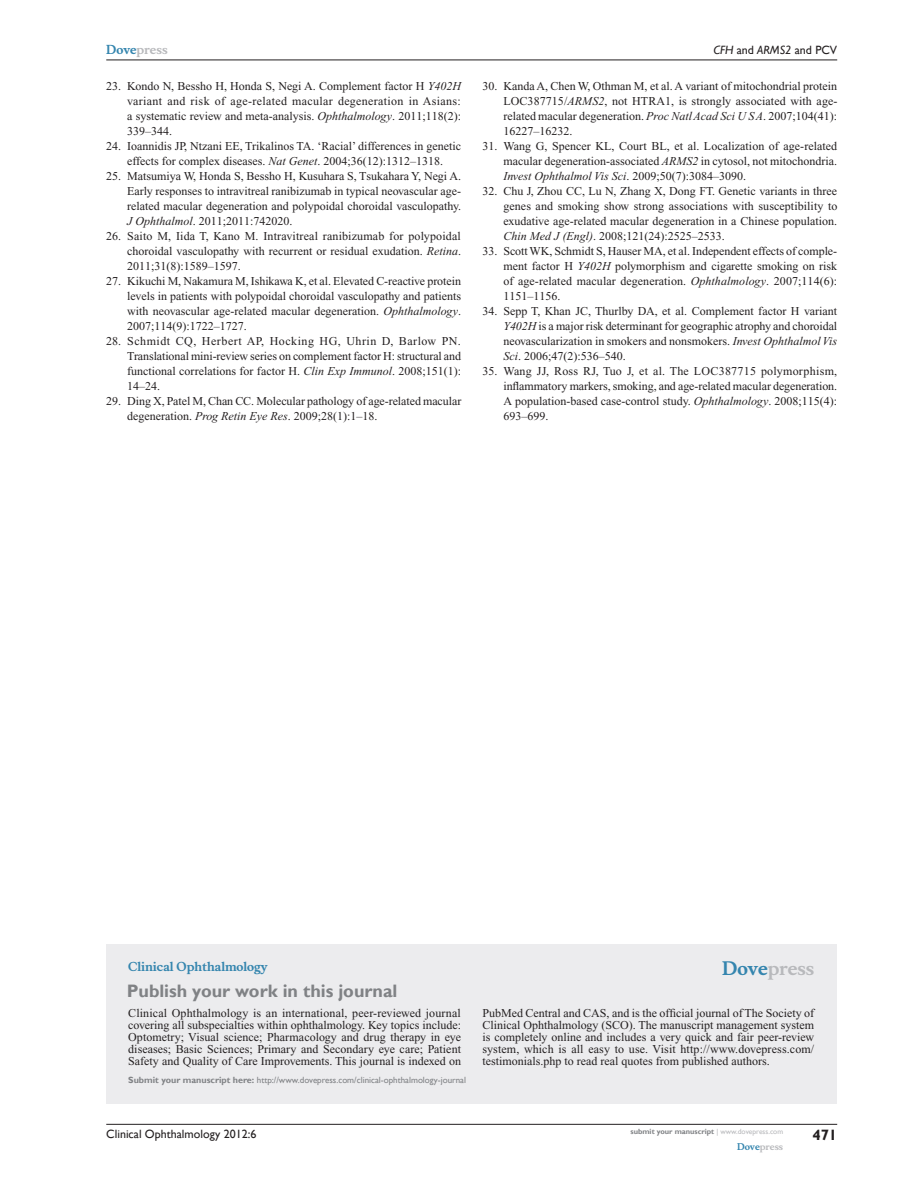
<style>
.page{position:relative;width:918px;height:1188px;background:#fff}
.page>*{position:absolute;margin:0;border:0;box-sizing:border-box;transform-origin:0 0}
.t1{font:700 18px "Gill Sans";color:#808285}
.t2{font:700 18px "Musee";color:#b8b9bc}
.t3{font:700 15px "Gill Sans";color:#231f20}
.t4{font:12px/15px "Times New Roman";color:#231f20;text-align:justify}
.t5{font:12px "Gill Sans";color:#231f20}
.t6{font:700 12px "Musee";color:#3485ae}
.t7{font:700 12px "Musee";color:#b8b9bc}
.t8{font:9px "Gill Sans";color:#808285}
.t9{font:700 9px "Musee";color:#b8b9bc}
.t10{font:700 7.5px "Gill Sans";color:#808285}
.s1{color:#3485ae}
.s2{font-style:italic}
.s3{font-weight:700}
.s4{font-weight:400;color:#b8b9bc}
</style>
<div class="page">
<div style="left:106px;top:944px;width:731px;height:159px;background:#ececee"></div>
<hr style="left:106px;top:1124px;width:731px;height:1px;background:#231f20">
<hr style="left:106px;top:60px;width:731px;height:1px;background:#231f20">
<p class="t7" style="left:106px;top:43px;width:63px"><span class="s1">Dove</span>press</p>
<p class="t4" style="left:127px;top:79px;width:335px;text-indent:-21px">23. Kondo N, Bessho H, Honda S, Negi A. Complement factor H <span class="s2">Y402H </span>variant and risk of age-related macular degeneration in Asians: a systematic review and meta-analysis. <span class="s2">Ophthalmology</span>. 2011;118(2):<br>339–344.</p>
<p class="t4" style="left:106px;top:139px;width:356px;text-align:center">24. Ioannidis JP, Ntzani EE, Trikalinos TA. ‘Racial’ differences in genetic effects for complex diseases. <span class="s2">Nat Genet</span>. 2004;36(12):1312–1318.</p>
<p class="t4" style="left:127px;top:169px;width:335px;text-indent:-21px">25. Matsumiya W, Honda S, Bessho H, Kusuhara S, Tsukahara Y, Negi A.<br>Early responses to intravitreal ranibizumab in typical neovascular age&shy;related macular degeneration and polypoidal choroidal vasculopathy.<br><span class="s2">J Ophthalmol</span>. 2011;2011:742020.</p>
<p class="t4" style="left:127px;top:229px;width:335px;text-indent:-21px">26. Saito M, Iida T, Kano M. Intravitreal ranibizumab for polypoidal choroidal vasculopathy with recurrent or residual exudation. <span class="s2">Retina</span>.<br>2011;31(8):1589–1597.</p>
<p class="t4" style="left:127px;top:274px;width:335px;text-indent:-21px">27. Kikuchi M, Nakamura M, Ishikawa K, et al. Elevated C-reactive protein levels in patients with polypoidal choroidal vasculopathy and patients with neovascular age-related macular degeneration. <span class="s2">Ophthalmology</span>.<br>2007;114(9):1722–1727.</p>
<p class="t4" style="left:127px;top:334px;width:335px;text-indent:-21px">28. Schmidt CQ, Herbert AP, Hocking HG, Uhrin D, Barlow PN.<br>Translational mini-review series on complement factor H: structural and functional correlations for factor H. <span class="s2">Clin Exp Immunol</span>. 2008;151(1):<br>14–24.</p>
<p class="t4" style="left:127px;top:394px;width:336px;text-indent:-21px">29. Ding X, Patel M, Chan CC. Molecular pathology of age-related macular degeneration. <span class="s2">Prog Retin Eye Res</span>. 2009;28(1):1–18.</p>
<p class="t5" style="left:713px;top:43px;width:125px"><span class="s2">CFH</span> and <span class="s2">ARMS2</span> and PCV</p>
<p class="t4" style="left:503px;top:79px;width:336px;text-indent:-21px">30. Kanda A, Chen W, Othman M, et al. A variant of mitochondrial protein LOC387715/<span class="s2">ARMS2</span>, not HTRA1, is strongly associated with age&shy;related macular degeneration. <span class="s2">Proc Natl Acad Sci U S A</span>. 2007;104(41):<br>16227–16232.</p>
<p class="t4" style="left:503px;top:139px;width:335px;text-indent:-21px">31. Wang G, Spencer KL, Court BL, et al. Localization of age-related macular degeneration-associated <span class="s2">ARMS2</span> in cytosol, not mitochondria.<br><span class="s2">Invest Ophthalmol Vis Sci</span>. 2009;50(7):3084–3090.</p>
<p class="t4" style="left:503px;top:184px;width:336px;text-indent:-21px">32. Chu J, Zhou CC, Lu N, Zhang X, Dong FT. Genetic variants in three genes and smoking show strong associations with susceptibility to exudative age-related macular degeneration in a Chinese population.<br><span class="s2">Chin Med J (Engl)</span>. 2008;121(24):2525–2533.</p>
<p class="t4" style="left:503px;top:244px;width:335px;text-indent:-21px">33. Scott WK, Schmidt S, Hauser MA, et al. Independent effects of comple&shy;ment factor H <span class="s2">Y402H</span> polymorphism and cigarette smoking on risk of age-related macular degeneration. <span class="s2">Ophthalmology</span>. 2007;114(6):<br>1151–1156.</p>
<p class="t4" style="left:503px;top:304px;width:335px;text-indent:-21px">34. Sepp T, Khan JC, Thurlby DA, et al. Complement factor H variant <span class="s2">Y402H</span> is a major risk determinant for geographic atrophy and choroidal neovascularization in smokers and nonsmokers. <span class="s2">Invest Ophthalmol Vis Sci</span>. 2006;47(2):536–540.</p>
<p class="t4" style="left:503px;top:364px;width:335px;text-indent:-21px">35. Wang JJ, Ross RJ, Tuo J, et al. The LOC387715 polymorphism, inflammatory markers, smoking, and age-related macular degeneration.<br>A population-based case-control study. <span class="s2">Ophthalmology</span>. 2008;115(4):<br>693–699.</p>
<p class="t6" style="left:128px;top:959px;width:141px">Clinical Ophthalmology</p>
<h1 class="t1" style="left:127px;top:980px;width:272px">Publish your work in this journal</h1>
<h1 class="t2" style="left:722px;top:958px;width:94px"><span class="s1">Dove</span>press</h1>
<p class="t4" style="left:128px;top:1007px;width:334px;line-height:12px">Clinical Ophthalmology is an international, peer-reviewed journal covering all subspecialties within ophthalmology. Key topics include:<br>Optometry; Visual science; Pharmacology and drug therapy in eye diseases; Basic Sciences; Primary and Secondary eye care; Patient Safety and Quality of Care Improvements. This journal is indexed on</p>
<p class="t4" style="left:482px;top:1007px;width:333px;line-height:12px">PubMed Central and CAS, and is the official journal of The Society of Clinical Ophthalmology (SCO). The manuscript management system is completely online and includes a very quick and fair peer-review system, which is all easy to use. Visit http://www.dovepress.com/ testimonials.php to read real quotes from published authors.</p>
<p class="t8" style="left:128px;top:1075px;width:339px"><span class="s3">Submit your manuscript here:</span> http://www.dovepress.com/clinical-ophthalmology-journal</p>
<p class="t5" style="left:106px;top:1127px;width:152px">Clinical Ophthalmology 2012:6</p>
<p class="t10" style="left:631px;top:1127px;width:154px">submit your manuscript <span class="s4">| www.dovepress.com</span></p>
<p class="t9" style="left:737px;top:1141px;width:48px"><span class="s1">Dove</span>press</p>
<p class="t3" style="left:812px;top:1126px;width:26px">471</p>
</div>
